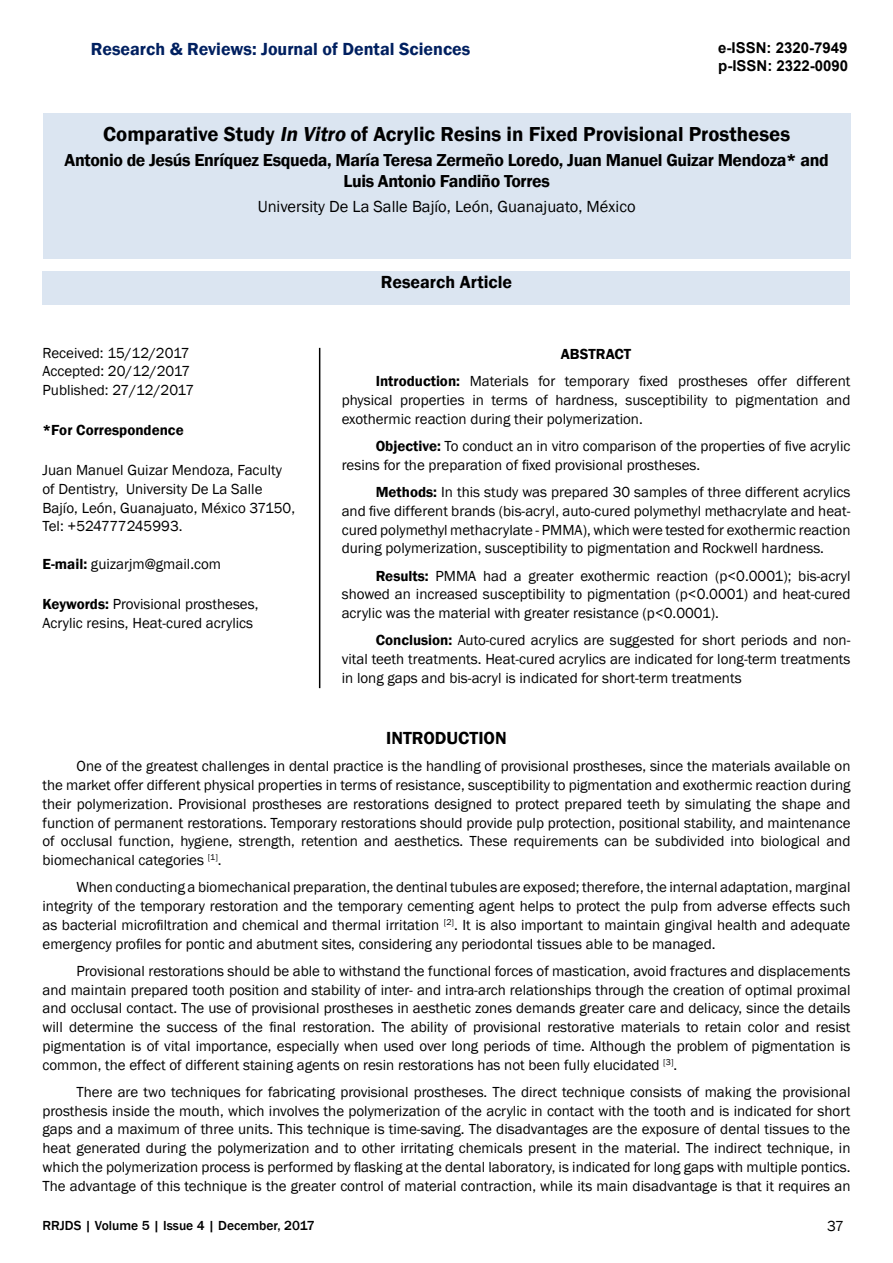
<style>
.page{position:relative;width:893px;height:1263px;background:#fff}
.page>*{position:absolute;margin:0;border:0;box-sizing:border-box;transform-origin:0 0}
.t1{font:600 20.85px "Franklin Gothic";color:#000}
.t2{font:600 18px "Franklin Gothic";color:#002060}
.t3{font:600 18px "Franklin Gothic";color:#000}
.t4{font:600 17.85px/20.9px "Franklin Gothic";letter-spacing:-.02em;color:#000;text-align:center}
.t5{font:16.5px "Franklin Gothic";color:#000}
.t6{font:15px/18.8px "Franklin Gothic";color:#000;text-align:justify}
.t7{font:700 15px/18px "Arial";color:#000}
.t8{font:600 15px "Franklin Gothic";color:#000}
.t9{font:500 13.5px "Franklin Gothic";color:#000}
.s1{font-style:italic}
.s2{font-weight:600}
</style>
<div class="page">
<div style="left:43px;top:113px;width:807px;height:145px;background:#dbe5f1"></div>
<div style="left:43px;top:271px;width:807px;height:34px;background:#dbe5f1"></div>
<hr style="left:319px;top:348px;width:1px;height:340px;background:#000">
<p class="t2" style="left:91px;top:38px;width:381px">Research &amp; Reviews: Journal of Dental Sciences</p>
<p class="t7" style="left:718px;top:40px;width:132px">e-ISSN: 2320-7949 p-ISSN: 2322-0090</p>
<h1 class="t1" style="left:103px;top:121px;width:688px">Comparative Study <span class="s1">In Vitro</span> of Acrylic Resins in Fixed Provisional Prostheses</h1>
<p class="t4" style="left:65px;top:150px;width:766px">Antonio de Jesús Enríquez Esqueda, María Teresa Zermeño Loredo, Juan Manuel Guizar Mendoza* and<br>Luis Antonio Fandiño Torres</p>
<p class="t5" style="left:258px;top:196px;width:379px">University De La Salle Bajío, León, Guanajuato, México</p>
<p class="t6" style="left:43px;top:344px;width:153px;text-align:left">Received: 15/12/2017<br>Accepted: 20/12/2017<br>Published: 27/12/2017</p>
<p class="t8" style="left:43px;top:421px;width:143px">*For Correspondence</p>
<p class="t6" style="left:43px;top:461px;width:254px;text-align:left">Juan Manuel Guizar Mendoza, Faculty of Dentistry, University De La Salle Bajío, León, Guanajuato, México 37150, Tel: +524777245993.</p>
<p class="t6" style="left:43px;top:555px;width:180px"><span class="s2">E-mail:</span> guizarjm@gmail.com</p>
<p class="t6" style="left:43px;top:595px;width:217px"><span class="s2">Keywords:</span> Provisional prostheses,<br>Acrylic resins, Heat-cured acrylics</p>
<p class="t3" style="left:381px;top:271px;width:133px">Research Article</p>
<p class="t6" style="left:376px;top:341px;width:476px;line-height:27.3px;text-indent:185px"><span class="s2">ABSTRACT<br>Introduction:</span> Materials for temporary fixed prostheses offer different</p>
<p class="t6" style="left:342px;top:391px;width:510px">physical properties in terms of hardness, susceptibility to pigmentation and exothermic reaction during their polymerization.</p>
<p class="t6" style="left:342px;top:437px;width:510px;text-indent:34px"><span class="s2">Objective:</span> To conduct an in vitro comparison of the properties of five acrylic resins for the preparation of fixed provisional prostheses.</p>
<p class="t6" style="left:342px;top:483px;width:510px;text-indent:34px"><span class="s2">Methods:</span> In this study was prepared 30 samples of three different acrylics and five different brands (bis-acryl, auto-cured polymethyl methacrylate and heat&shy;cured polymethyl methacrylate - PMMA), which were tested for exothermic reaction during polymerization, susceptibility to pigmentation and Rockwell hardness.</p>
<p class="t6" style="left:342px;top:567px;width:510px;text-indent:34px"><span class="s2">Results:</span> PMMA had a greater exothermic reaction (p&lt;0.0001); bis-acryl showed an increased susceptibility to pigmentation (p&lt;0.0001) and heat-cured acrylic was the material with greater resistance (p&lt;0.0001).</p>
<p class="t6" style="left:342px;top:631px;width:510px;text-indent:34px"><span class="s2">Conclusion:</span> Auto-cured acrylics are suggested for short periods and non&shy;vital teeth treatments. Heat-cured acrylics are indicated for long-term treatments in long gaps and bis-acryl is indicated for short-term treatments</p>
<p class="t3" style="left:386px;top:727px;width:122px">INTRODUCTION</p>
<p class="t6" style="left:43px;top:757px;width:809px;text-indent:34px">One of the greatest challenges in dental practice is the handling of provisional prostheses, since the materials available on the market offer different physical properties in terms of resistance, susceptibility to pigmentation and exothermic reaction during their polymerization. Provisional prostheses are restorations designed to protect prepared teeth by simulating the shape and function of permanent restorations. Temporary restorations should provide pulp protection, positional stability, and maintenance of occlusal function, hygiene, strength, retention and aesthetics. These requirements can be subdivided into biological and biomechanical categories <sup>[1]</sup>.</p>
<p class="t6" style="left:43px;top:878px;width:809px;text-indent:34px">When conducting a biomechanical preparation, the dentinal tubules are exposed; therefore, the internal adaptation, marginal integrity of the temporary restoration and the temporary cementing agent helps to protect the pulp from adverse effects such as bacterial microfiltration and chemical and thermal irritation <sup>[2]</sup>. It is also important to maintain gingival health and adequate emergency profiles for pontic and abutment sites, considering any periodontal tissues able to be managed.</p>
<p class="t6" style="left:43px;top:962px;width:809px;text-indent:34px">Provisional restorations should be able to withstand the functional forces of mastication, avoid fractures and displacements and maintain prepared tooth position and stability of inter- and intra-arch relationships through the creation of optimal proximal and occlusal contact. The use of provisional prostheses in aesthetic zones demands greater care and delicacy, since the details will determine the success of the final restoration. The ability of provisional restorative materials to retain color and resist pigmentation is of vital importance, especially when used over long periods of time. Although the problem of pigmentation is common, the effect of different staining agents on resin restorations has not been fully elucidated <sup>[3]</sup>.</p>
<p class="t6" style="left:43px;top:1083px;width:809px;text-indent:34px">There are two techniques for fabricating provisional prostheses. The direct technique consists of making the provisional prosthesis inside the mouth, which involves the polymerization of the acrylic in contact with the tooth and is indicated for short gaps and a maximum of three units. This technique is time-saving. The disadvantages are the exposure of dental tissues to the heat generated during the polymerization and to other irritating chemicals present in the material. The indirect technique, in which the polymerization process is performed by flasking at the dental laboratory, is indicated for long gaps with multiple pontics.<br>The advantage of this technique is the greater control of material contraction, while its main disadvantage is that it requires an</p>
<p class="t9" style="left:43px;top:1217px;width:274px">RRJDS | Volume 5 | Issue 4 | December, 2017</p>
<p class="t6" style="left:827px;top:1217px;width:18px">37</p>
</div>
